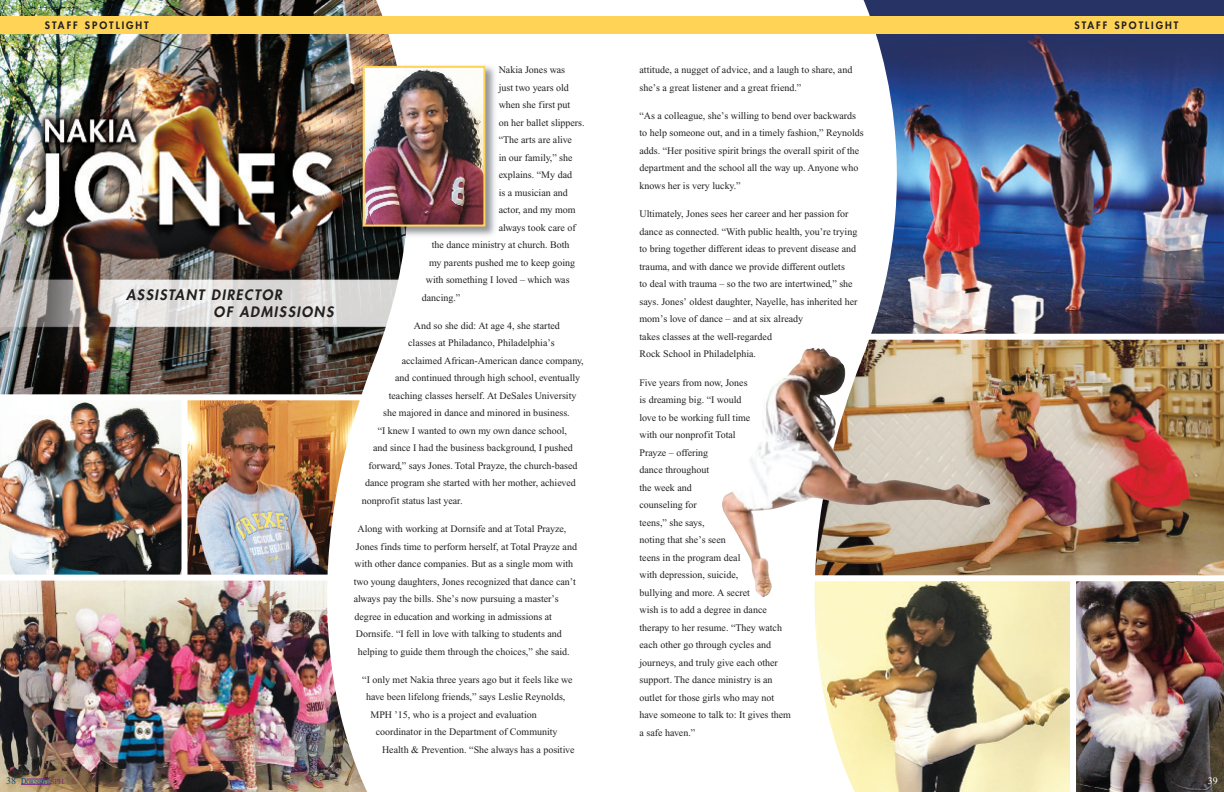
<style>
.page{position:relative;width:1224px;height:792px;background:#fff}
.page>*{position:absolute;margin:0;border:0;box-sizing:border-box;transform-origin:0 0}
.t1{font:italic 800 14px/17px "Futura";letter-spacing:.105em;color:#231f20}
.t2{font:10px/17.5px "Times New Roman";color:#231f20}
.t3{font:800 10px "Futura";letter-spacing:.2em;color:#231f20}
.t4{font:10px "Times New Roman";color:#fff}
.t5{font:5.5px "Georgia";color:#004b8f}
.s1{font-family:"Times New Roman";font-size:10px}
.s2{font-size:8.7px}
.s3{font-size:7.5px;color:#77278d}
</style>
<div class="page">
<img style="left:942px;top:0;width:282px;height:334px">
<img style="left:942px;top:581px;width:128px;height:211px">
<img style="left:942px;top:340px;width:282px;height:235px">
<img style="left:1076px;top:581px;width:148px;height:211px">
<img style="left:0;top:400px;width:269px;height:175px">
<div style="left:182px;top:397px;width:6px;height:180px;background:#fff"></div>
<img style="left:0;top:581px;width:269px;height:211px">
<img style="left:0;top:0;width:269px;height:394px">
<img style="left:814px;top:0;width:128px;height:792px">
<img style="left:269px;top:0;width:136px;height:792px">
<div style="left:0;top:16px;width:612px;height:18px;background:#fed356"></div>
<div style="left:612px;top:16px;width:612px;height:18px;background:#fed356"></div>
<img style="left:359px;top:62px;width:37px;height:178px">
<img style="left:396px;top:62px;width:99px;height:178px">
<img style="left:366px;top:69px;width:116px;height:155px">
<div style="left:363px;top:66px;width:122px;height:161px;border:2px solid #fed356"></div>
<img style="left:722px;top:347px;width:269px;height:251px">
<svg style="left:21px;top:779px;width:29px;height:6px"></svg>
<p class="t3" style="left:45px;top:20px;width:105px">STAFF SPOTLIGHT</p>
<p class="t3" style="left:1075px;top:20px;width:105px">STAFF SPOTLIGHT</p>
<h1 class="t1" style="left:214px;top:287px;width:121px;text-indent:-88px">ASSISTANT DIRECTOR<br>OF ADMISSIONS</h1>
<p class="t2" style="left:499px;top:62px;width:68px">Nakia Jones was</p>
<p class="t2" style="left:499px;top:79px;width:72px">just two years old</p>
<p class="t2" style="left:499px;top:97px;width:73px">when she first put</p>
<p class="t2" style="left:499px;top:114px;width:88px">on her ballet slippers.</p>
<p class="t2" style="left:499px;top:132px;width:75px">“The arts are alive</p>
<p class="t2" style="left:499px;top:149px;width:75px">in our family,” she</p>
<p class="t2" style="left:499px;top:167px;width:75px">explains. “My dad</p>
<p class="t2" style="left:499px;top:184px;width:71px">is a musician and</p>
<p class="t2" style="left:499px;top:202px;width:78px">actor, and my mom</p>
<p class="t2" style="left:499px;top:219px;width:79px">always took care of</p>
<p class="t2" style="left:432px;top:237px;width:139px">the dance ministry at church. Both</p>
<p class="t2" style="left:429px;top:254px;width:148px">my parents pushed me to keep going</p>
<p class="t2" style="left:426px;top:272px;width:145px">with something I loved – which was</p>
<p class="t2" style="left:422px;top:289px;width:40px">dancing.”</p>
<p class="t2" style="left:414px;top:318px;width:147px">And so she did: At age 4, she started</p>
<p class="t2" style="left:408px;top:335px;width:148px">classes at Philadanco, Philadelphia’s</p>
<p class="t2" style="left:402px;top:353px;width:184px">acclaimed African-American dance company,</p>
<p class="t2" style="left:395px;top:370px;width:186px">and continued through high school, eventually</p>
<p class="t2" style="left:389px;top:388px;width:189px">teaching classes herself. At DeSales University</p>
<p class="t2" style="left:383px;top:405px;width:188px">she majored in dance and minored in business.</p>
<p class="t2" style="left:378px;top:423px;width:191px">“I knew I wanted to own my own dance school,</p>
<p class="t2" style="left:373px;top:440px;width:201px">and since I had the business background, I pushed</p>
<p class="t2" style="left:369px;top:458px;width:210px">forward,” says Jones. Total Prayze, the church-based</p>
<p class="t2" style="left:365px;top:475px;width:212px">dance program she started with her mother, achieved</p>
<p class="t2" style="left:362px;top:493px;width:102px">nonprofit status last year.</p>
<p class="t2" style="left:358px;top:521px;width:210px">Along with working at Dornsife and at Total Prayze,</p>
<p class="t2" style="left:356px;top:539px;width:223px">Jones finds time to perform herself, at Total Prayze and</p>
<p class="t2" style="left:355px;top:556px;width:220px">with other dance companies. But as a single mom with</p>
<p class="t2" style="left:354px;top:574px;width:224px">two young daughters, Jones recognized that dance can’t</p>
<p class="t2" style="left:354px;top:591px;width:207px">always pay the bills. She’s now pursuing a master’s</p>
<p class="t2" style="left:355px;top:609px;width:199px">degree in education and working in admissions at</p>
<p class="t2" style="left:356px;top:626px;width:208px">Dornsife. “I fell in love with talking to students and</p>
<p class="t2" style="left:358px;top:644px;width:214px">helping to guide them through the choices,” she said.</p>
<p class="t2" style="left:362px;top:672px;width:212px">“I only met Nakia three years ago but it feels like we</p>
<p class="t2" style="left:366px;top:689px;width:201px">have been lifelong friends,” says Leslie Reynolds,</p>
<p class="t2" style="left:370px;top:707px;width:168px">MPH ’15, who is a project and evaluation</p>
<p class="t2" style="left:376px;top:724px;width:183px">coordinator in the Department of Community</p>
<p class="t2" style="left:382px;top:742px;width:194px">Health &amp; Prevention. “She always has a positive</p>
<p class="t2" style="left:640px;top:62px;width:214px">attitude, a nugget of advice, and a laugh to share, and she’s a great listener and a great friend.”</p>
<p class="t2" style="left:640px;top:108px;width:226px">“As a colleague, she’s willing to bend over backwards to help someone out, and in a timely fashion,” Reynolds adds. “Her positive spirit brings the overall spirit of the department and the school all the way up. Anyone who knows her is very lucky.”</p>
<p class="t2" style="left:640px;top:206px;width:219px">Ultimately, Jones sees her career and her passion for dance as connected. “With public health, you’re trying to bring together different ideas to prevent disease and trauma, and with dance we provide different outlets<br>to deal with trauma – so the two are intertwined,” she says. Jones’ oldest daughter, Nayelle, has inherited her mom’s love of dance – and at six already<br>takes classes at the well-regarded<br>Rock School in Philadelphia.</p>
<p class="t2" style="left:640px;top:374px;width:153px">Five years from now, Jones<br>is dreaming big. “I would<br>love to be working full time<br>with our nonprofit Total<br>Prayze – offering<br>dance throughout<br>the week and<br>counseling for<br>teens,” she says,<br>noting that she’s seen<br>teens in the program deal<br>with depression, suicide,<br>bullying and more. A secret<br>wish is to add a degree in dance therapy to her resume. “They watch each other go through cycles and journeys, and truly give each other support. The dance ministry is an outlet for those girls who may not have someone to talk to: It gives them a safe haven.”</p>
<p class="t5" style="left:6px;top:778px;width:60px"><span class="s1">38</span> <span class="s2">D</span>ORNSIFE<span class="s3">SPH</span></p>
<p class="t4" style="left:1208px;top:777px;width:11px">39</p>
</div>
